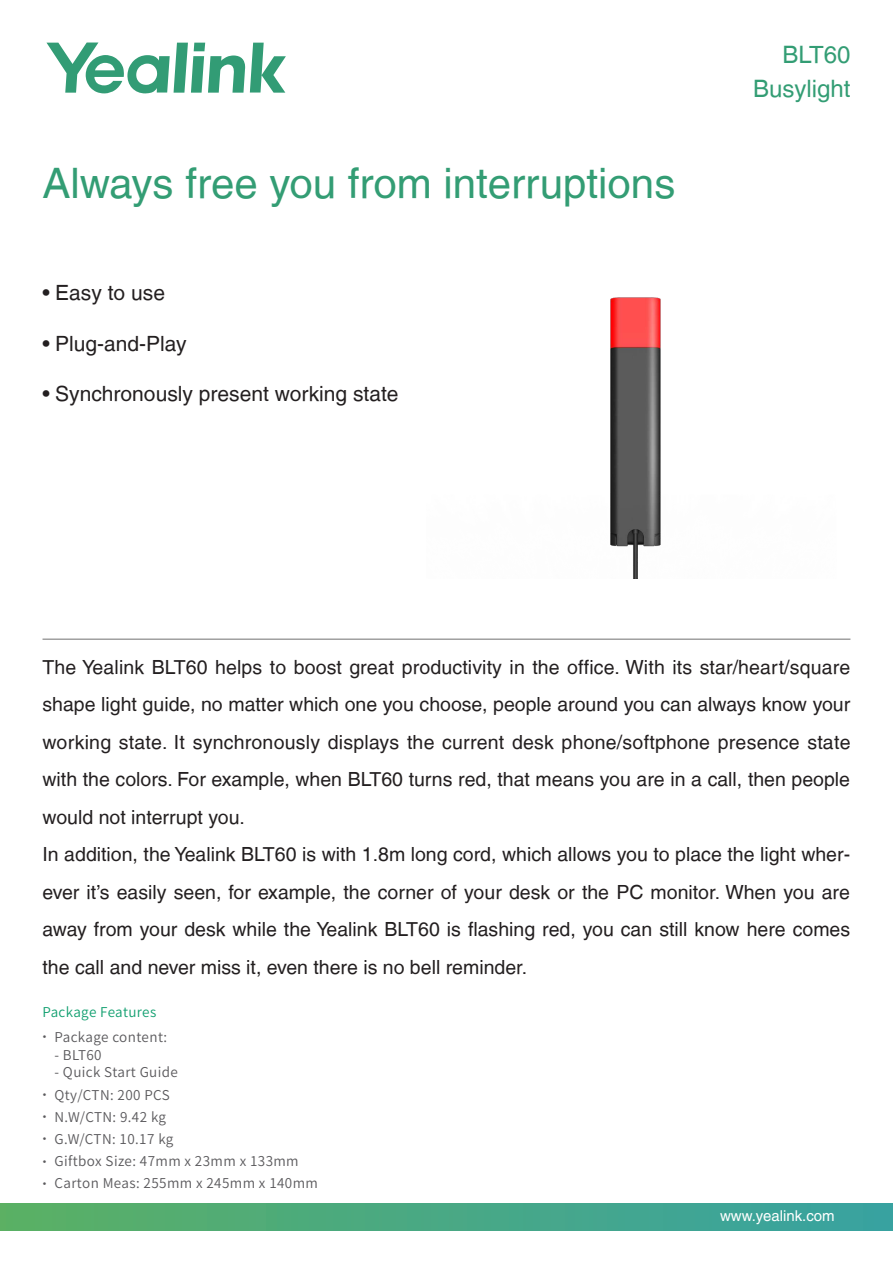
<style>
.page{position:relative;width:893px;height:1263px;background:#fff}
.page>*{position:absolute;margin:0;border:0;box-sizing:border-box;transform-origin:0 0}
.t1{font:42px "Helvetica LT";color:#339d74}
.t2{font:24px/33.6px "Helvetica LT";color:#339d74;text-align:right}
.t3{font:21px "Helvetica LT";color:#231f20}
.t4{font:19.5px/37.5px "Helvetica LT";color:#231f20}
.t5{font:15px "Helvetica LT";color:#fff}
.t6{font:13.5px "Source Han Sans CN";letter-spacing:.03em;color:#5a595c}
.t7{font:13.5px "Source Han Sans CN";letter-spacing:.015em;color:#109f6f}
.s1{font-family:"Microsoft Phags Pa";font-size:10.5px}
</style>
<div class="page">
<svg style="left:46px;top:43px;width:240px;height:50px"></svg>
<div style="left:0;top:1203px;width:893px;height:27px;background:linear-gradient(to right,#5ab065,#38a2a2)"></div>
<img style="left:610px;top:297px;width:51px;height:281px">
<hr style="left:43px;top:639px;width:807px;height:1px;background:#707070">
<h1 class="t1" style="left:43px;top:167px;width:634px">Always free you from interruptions</h1>
<p class="t3" style="left:43px;top:285px;width:124px">• Easy to use</p>
<p class="t3" style="left:43px;top:335px;width:146px">• Plug-and-Play</p>
<p class="t3" style="left:43px;top:385px;width:357px">• Synchronously present working state</p>
<p class="t2" style="left:753px;top:40px;width:99px">BLT60<br>Busylight</p>
<p class="t4" style="left:43px;top:650px;width:809px">The Yealink BLT60 helps to boost great productivity in the office. With its star/heart/square shape light guide, no matter which one you choose, people around you can always know your working state. It synchronously displays the current desk phone/softphone presence state with the colors. For example, when BLT60 turns red, that means you are in a call, then people would not interrupt you.<br>In addition, the Yealink BLT60 is with 1.8m long cord, which allows you to place the light wher&shy;ever it’s easily seen, for example, the corner of your desk or the PC monitor. When you are away from your desk while the Yealink BLT60 is flashing red, you can still know here comes the call and never miss it, even there is no bell reminder.</p>
<p class="t7" style="left:43px;top:1005px;width:115px">Package Features</p>
<p class="t6" style="left:43px;top:1030px;width:126px"><span class="s1">•</span> Package content:</p>
<p class="t6" style="left:55px;top:1048px;width:49px">- BLT60</p>
<p class="t6" style="left:55px;top:1065px;width:125px">- Quick Start Guide</p>
<p class="t6" style="left:43px;top:1087px;width:129px"><span class="s1">•</span> Qty/CTN: 200 PCS</p>
<p class="t6" style="left:43px;top:1110px;width:125px"><span class="s1">•</span> N.W/CTN: 9.42 kg</p>
<p class="t6" style="left:43px;top:1132px;width:132px"><span class="s1">•</span> G.W/CTN: 10.17 kg</p>
<p class="t6" style="left:43px;top:1154px;width:258px"><span class="s1">•</span> Giftbox Size: 47mm x 23mm x 133mm</p>
<p class="t6" style="left:43px;top:1176px;width:277px"><span class="s1">•</span> Carton Meas: 255mm x 245mm x 140mm</p>
<p class="t5" style="left:720px;top:1210px;width:116px">www.yealink.com</p>
</div>
